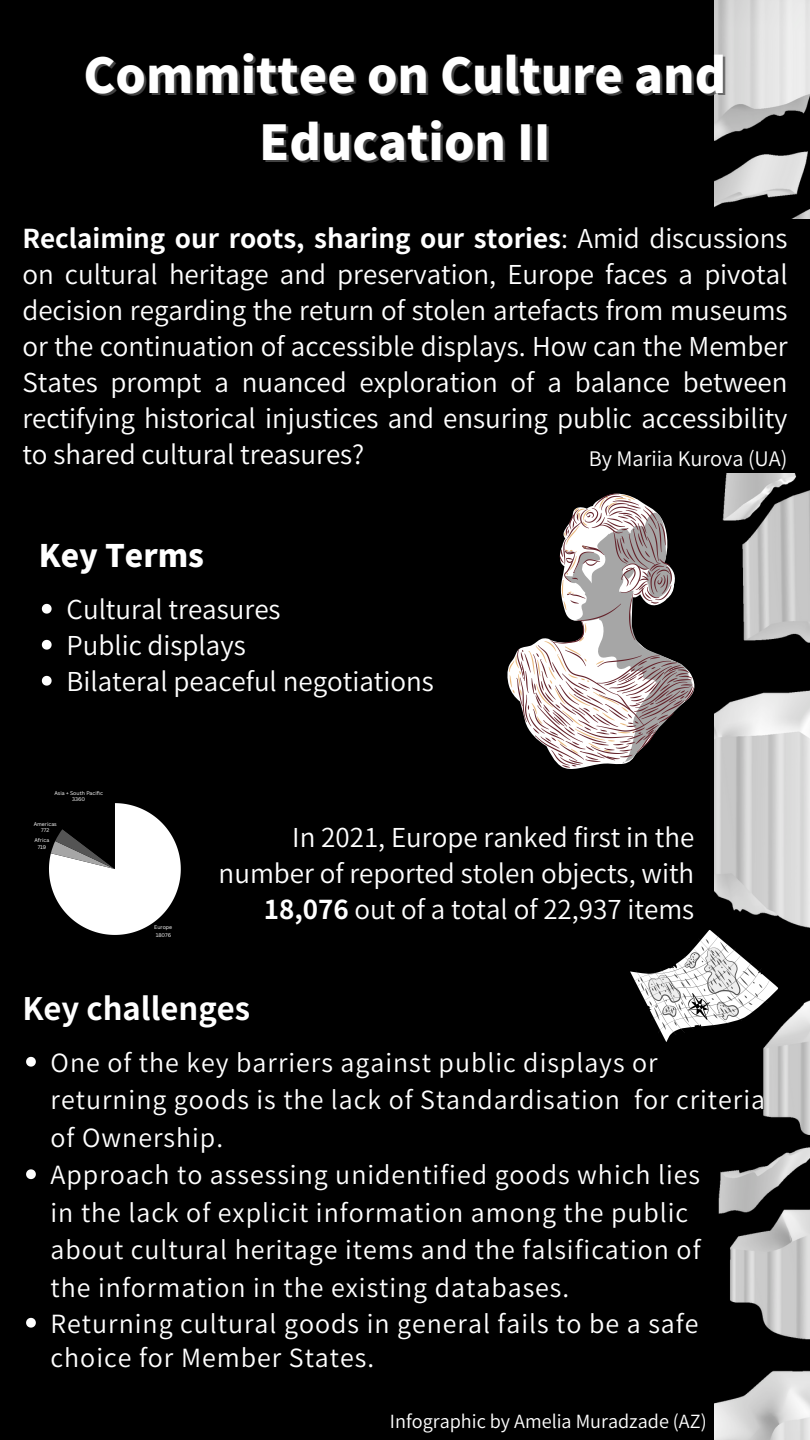
<style>
.page{position:relative;width:810px;height:1440px;background:#000}
.page>*{position:absolute;margin:0;border:0;box-sizing:border-box;transform-origin:0 0}
.t1{font:800 48px/66.8px "Source Han Sans JP";color:#fff;text-align:center}
.t2{font:700 31px "Source Han Sans JP";color:#fff}
.t3{font:800 31px "Source Han Sans JP";color:#fff}
.t4{font:26px/36px "Source Han Sans JP";color:#fff;text-align:right}
.t5{font:25px "Source Han Sans JP";letter-spacing:.04em;color:#fff}
.t6{font:25px "Source Han Sans JP";letter-spacing:.04em;color:#fefefe}
.t7{font:20px "Source Han Sans JP";color:#fff}
.t8{font:18.1px "Source Han Sans JP";color:#fff}
.t9{font:5.2px/6.7px "Canva Sans";color:#fff;text-align:center}
.s1{font-weight:700}
.s2{color:#fff}
</style>
<div class="page">
<img style="left:715px;top:0;width:95px;height:1440px">
<div style="left:0;top:220px;width:810px;height:253px;background:#000"></div>
<svg style="left:49px;top:803px;width:132px;height:132px"></svg>
<svg style="left:509px;top:654px;width:7px;height:44px"></svg>
<svg style="left:516px;top:494px;width:178px;height:274px"></svg>
<svg style="left:26px;top:1057px;width:10px;height:10px"></svg>
<svg style="left:26px;top:1169px;width:10px;height:10px"></svg>
<svg style="left:26px;top:1318px;width:10px;height:10px"></svg>
<svg style="left:630px;top:915px;width:157px;height:148px"></svg>
<svg style="left:42px;top:604px;width:10px;height:10px"></svg>
<svg style="left:42px;top:640px;width:10px;height:10px"></svg>
<svg style="left:42px;top:676px;width:10px;height:10px"></svg>
<h1 class="t1" style="left:84px;top:40px;width:644px">Committee on Culture and<br>Education II</h1>
<p class="t4" style="left:22px;top:219px;width:767px;text-align:justify"><span class="s1">Reclaiming our roots, sharing our stories</span>: Amid discussions on cultural heritage and preservation, Europe faces a pivotal decision regarding the return of stolen artefacts from museums or the continuation of accessible displays. How can the Member States prompt a nuanced exploration of a balance between rectifying historical injustices and ensuring public accessibility to shared cultural treasures?</p>
<p class="t7" style="left:589px;top:443px;width:200px">By Mariia Kurova (UA)</p>
<p class="t3" style="left:39px;top:531px;width:167px">Key Terms</p>
<p class="t4" style="left:67px;top:590px;width:369px;text-align:left">Cultural treasures<br>Public displays<br>Bilateral peaceful negotiations</p>
<p class="t9" style="left:54px;top:789px;width:50px">Asia + South Pacifi c<br>3360</p>
<p class="t9" style="left:34px;top:820px;width:25px">Americas<br>772</p>
<p class="t9" style="left:34px;top:836px;width:16px">Africa<br>719</p>
<p class="t9" style="left:154px;top:923px;width:20px;line-height:7.6px;text-align:left">Europe<br>18076</p>
<p class="t4" style="left:219px;top:818px;width:477px">In 2021, Europe ranked first in the number of reported stolen objects, with<br><span class="s1">18,076</span> out of a total of 22,937 items</p>
<p class="t2" style="left:22px;top:984px;width:229px">Key challenges</p>
<h1 class="t5" style="left:51px;top:1043px;width:609px">One of the key barriers against public displays or</h1>
<h3 class="t6" style="left:51px;top:1080px;width:571px"><span class="s2">returning goods is the</span> lack of Standardisation</h3>
<h2 class="t5" style="left:634px;top:1080px;width:132px">for criteria</h2>
<p class="t5" style="left:51px;top:1118px;width:174px">of Ownership.</p>
<p class="t5" style="left:51px;top:1155px;width:651px">Approach to assessing unidentified goods which lies</p>
<h3 class="t5" style="left:51px;top:1193px;width:639px">in the lack of explicit information among the public</h3>
<h2 class="t5" style="left:51px;top:1230px;width:652px">about cultural heritage items and the falsification of</h2>
<p class="t5" style="left:51px;top:1268px;width:520px">the information in the existing databases.</p>
<p class="t5" style="left:51px;top:1304px;width:649px">Returning cultural goods in general fails to be a safe</p>
<p class="t5" style="left:51px;top:1338px;width:325px">choice for Member States.</p>
<p class="t8" style="left:390px;top:1407px;width:318px">Infographic by Amelia Muradzade (AZ)</p>
</div>
